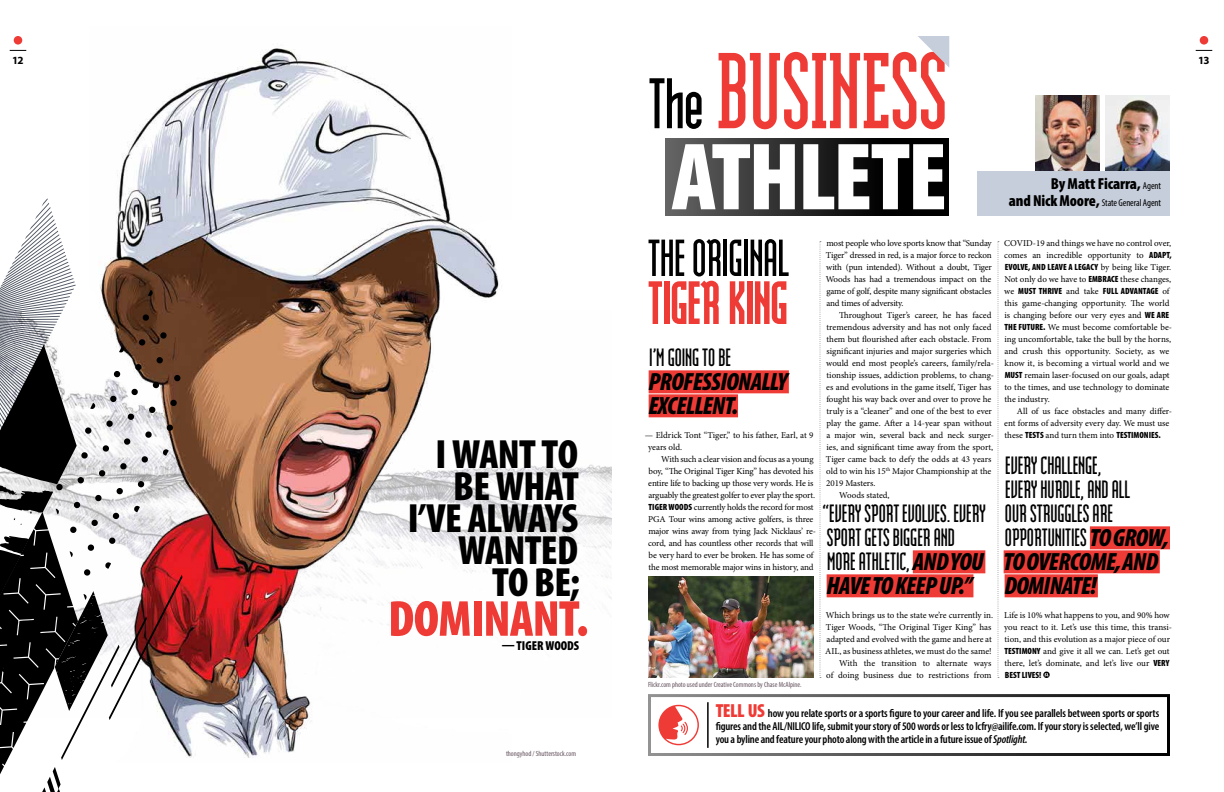
<style>
.page{position:relative;width:1224px;height:792px;background:#fff}
.page>*{position:absolute;margin:0;border:0;box-sizing:border-box;transform-origin:0 0}
.t1{font:700 107.6px "Modula OT Serif";letter-spacing:-.025em;color:#ef3b36}
.t2{font:900 condensed 96.5px "Myriad Pro";letter-spacing:-.025em;color:#fff}
.t3{font:900 61px "Modula OT Sans";letter-spacing:-.035em;color:#ef3b36}
.t4{font:700 52px "Modula OT Sans";letter-spacing:-.035em;color:#000}
.t5{font:900 condensed 51px "Myriad Pro";letter-spacing:-.015em;color:#ef3b36}
.t6{font:900 condensed 41px/32px "Myriad Pro";letter-spacing:-.02em;color:#000;text-align:right}
.t7{font:700 25px/24px "Modula OT Sans";letter-spacing:-.02em;color:#000}
.t8{font:italic 900 condensed 25px/24px "Myriad Pro";letter-spacing:-.025em;color:#000}
.t9{font:900 condensed 16px "Myriad Pro";letter-spacing:-.01em;color:#000}
.t10{font:900 condensed 13px "Myriad Pro";color:#000}
.t11{font:600 condensed 11.5px/13px "Myriad Pro";letter-spacing:-.015em;color:#000;text-align:justify}
.t12{font:700 11px "Myriad Pro";color:#000}
.t13{font:condensed 10px "Myriad Pro";letter-spacing:-.01em;color:#000}
.t14{font:9px/12px "Minion Pro";letter-spacing:-.005em;color:#000}
.t15{font:900 condensed 9px "Myriad Pro";color:#000}
.t16{font:condensed 7.5px "Myriad Pro";color:#675460}
.s1{font-family:"Modula OT Sans";font-size:71.4px;color:#000}
.s2{font-weight:400;font-size:10px}
.s3{font-weight:900;font-size:16px}
.s4{font-family:"Myriad Pro";font-weight:900;font-stretch:condensed}
.s5{font-family:"Myriad Pro";font-weight:900;font-style:italic;font-stretch:condensed}
.s6{font-family:"Minion Pro";font-weight:400;font-stretch:normal}
.s7{font-weight:900;font-size:19px;color:#ef3b36}
.s8{font-style:italic}
</style>
<div class="page">
<img style="left:512px;top:464px;width:100px;height:135px">
<img style="left:117px;top:48px;width:395px;height:710px">
<div style="left:648px;top:694px;width:522px;height:62px;border:3px solid #000"></div>
<hr style="left:707px;top:702px;width:2px;height:46px;background:#000">
<svg style="left:658px;top:705px;width:41px;height:40px"></svg>
<div style="left:649px;top:370px;width:140px;height:23px;background:#ef3b36"></div>
<div style="left:649px;top:394px;width:89px;height:23px;background:#ef3b36"></div>
<div style="left:913px;top:550px;width:72px;height:23px;background:#ef3b36"></div>
<div style="left:827px;top:574px;width:146px;height:23px;background:#ef3b36"></div>
<div style="left:1090px;top:526px;width:80px;height:23px;background:#ef3b36"></div>
<div style="left:1004px;top:550px;width:156px;height:23px;background:#ef3b36"></div>
<div style="left:1005px;top:574px;width:93px;height:23px;background:#ef3b36"></div>
<svg style="left:1043px;top:672px;width:7px;height:6px"></svg>
<div style="left:666px;top:138px;width:283px;height:78px;background:linear-gradient(to right,#606060,#000)"></div>
<svg style="left:918px;top:36px;width:31px;height:31px"></svg>
<div style="left:977px;top:171px;width:193px;height:45px;background:#c6cedb"></div>
<img style="left:1035px;top:95px;width:65px;height:76px">
<svg style="left:998px;top:241px;width:1px;height:437px"></svg>
<svg style="left:820px;top:241px;width:1px;height:437px"></svg>
<img style="left:1105px;top:95px;width:65px;height:76px">
<img style="left:648px;top:577px;width:166px;height:101px">
<svg style="left:0;top:198px;width:183px;height:594px"></svg>
<svg style="left:10px;top:50px;width:16px;height:1px"></svg>
<div style="left:14px;top:36px;width:8px;height:9px;background:#ef3b36;border-radius:50%"></div>
<svg style="left:1196px;top:50px;width:16px;height:1px"></svg>
<div style="left:1200px;top:36px;width:8px;height:9px;background:#ef3b36;border-radius:50%"></div>
<h1 class="t1" style="left:648px;top:37px;width:301px"><span class="s1">The</span> BUSINESS</h1>
<h2 class="t2" style="left:671px;top:115px;width:277px">ATHLETE</h2>
<p class="t12" style="left:12px;top:53px;width:13px">12</p>
<p class="t12" style="left:1198px;top:53px;width:13px">13</p>
<h3 class="t9" style="left:1051px;top:174px;width:112px">By Matt Ficarra, <span class="s2">Agent</span></h3>
<p class="t13" style="left:1009px;top:197px;width:154px"><span class="s3">and Nick Moore,</span> State General Agent</p>
<h3 class="t6" style="left:408px;top:437px;width:174px">I WANT TO<br>BE WHAT<br>I’VE ALWAYS<br>WANTED<br>TO BE;</h3>
<h3 class="t5" style="left:388px;top:586px;width:202px">DOMINANT.</h3>
<h3 class="t10" style="left:502px;top:637px;width:79px">— TIGER WOODS</h3>
<p class="t16" style="left:506px;top:749px;width:71px">thongyhod / Shutterstock.com</p>
<h3 class="t4" style="left:648px;top:232px;width:143px">THE ORIGINAL</h3>
<h3 class="t3" style="left:648px;top:272px;width:142px">TIGER KING</h3>
<h3 class="t7" style="left:649px;top:345px;width:84px">I’M GOING TO BE</h3>
<h3 class="t8" style="left:649px;top:369px;width:140px">PROFESSIONALLY<br>EXCELLENT.</h3>
<p class="t14" style="left:648px;top:429px;width:167px;text-indent:-3px">— Eldrick Tont “Tiger,” to his father, Earl, at 9 years old.</p>
<p class="t14" style="left:648px;top:453px;width:169px;text-indent:13px">With such a clear vision and focus as a young boy, “The Original Tiger King” has devoted his entire life to backing up those very words. He is arguably the greatest golfer to ever play the sport.<br><span class="s4">TIGER WOODS</span> currently holds the record for most PGA Tour wins among active golfers, is three major wins away from tying Jack Nicklaus’ re&shy;cord, and has countless other records that will be very hard to ever be broken. He has some of the most memorable major wins in history, and</p>
<p class="t14" style="left:826px;top:237px;width:168px;text-align:justify">most people who love sports know that “Sunday Tiger” dressed in red, is a major force to reckon with (pun intended). Without a doubt, Tiger Woods has had a tremendous impact on the game of golf, despite many significant obstacles and times of adversity.</p>
<p class="t14" style="left:839px;top:309px;width:154px">Throughout Tiger’s career, he has faced</p>
<p class="t14" style="left:826px;top:321px;width:167px">tremendous adversity and has not only faced</p>
<p class="t14" style="left:826px;top:333px;width:167px">them but flourished after each obstacle. From</p>
<p class="t14" style="left:826px;top:345px;width:167px">significant injuries and major surgeries which</p>
<p class="t14" style="left:826px;top:357px;width:169px">would end most people’s careers, family/rela-</p>
<p class="t14" style="left:826px;top:369px;width:169px">tionship issues, addiction problems, to chang-</p>
<p class="t14" style="left:826px;top:381px;width:167px">es and evolutions in the game itself, Tiger has</p>
<p class="t14" style="left:826px;top:393px;width:167px">fought his way back over and over to prove he</p>
<p class="t14" style="left:826px;top:405px;width:167px">truly is a “cleaner” and one of the best to ever</p>
<p class="t14" style="left:826px;top:417px;width:167px">play the game. After a 14-year span without</p>
<p class="t14" style="left:826px;top:429px;width:169px">a major win, several back and neck surger-</p>
<p class="t14" style="left:827px;top:441px;width:168px">ies, and significant time away from the sport,</p>
<p class="t14" style="left:826px;top:453px;width:167px">Tiger came back to defy the odds at 43 years</p>
<p class="t14" style="left:826px;top:465px;width:167px">old to win his 15<sup>th</sup> Major Championship at the</p>
<p class="t14" style="left:826px;top:477px;width:51px">2019 Masters.</p>
<p class="t14" style="left:839px;top:489px;width:52px">Woods stated,</p>
<h3 class="t7" style="left:822px;top:501px;width:166px">“EVERY SPORT EVOLVES. EVERY<br>SPORT GETS BIGGER AND<br>MORE ATHLETIC, <span class="s5">AND YOU</span></h3>
<h3 class="t8" style="left:827px;top:573px;width:147px">HAVE TO KEEP UP.”</h3>
<p class="t14" style="left:825px;top:609px;width:169px;text-align:right">Which brings us to the state we’re currently in.<br>Tiger Woods, “The Original Tiger King” has adapted and evolved with the game and here at AIL, as business athletes, we must do the same!<br>With the transition to alternate ways<br>of doing business due to restrictions from</p>
<p class="t16" style="left:648px;top:680px;width:155px">Flickr.com photo used under Creative Commons by Chase McAlpine.</p>
<p class="t14" style="left:1004px;top:237px;width:169px">COVID-19 and things we have no control over, comes an incredible opportunity to <span class="s4">ADAPT,</span></p>
<p class="t15" style="left:1005px;top:261px;width:168px">EVOLVE, AND LEAVE A LEGACY <span class="s6">by being like Tiger.</span></p>
<p class="t14" style="left:1004px;top:273px;width:168px">Not only do we have to <span class="s4">EMBRACE</span> these changes,</p>
<p class="t15" style="left:1004px;top:285px;width:167px"><span class="s6">we</span> MUST THRIVE <span class="s6">and take</span> FULL ADVANTAGE <span class="s6">of</span></p>
<p class="t14" style="left:1004px;top:297px;width:169px">this game-changing opportunity. The world is changing before our very eyes and <span class="s4">WE ARE THE FUTURE.</span> We must become comfortable be&shy;ing uncomfortable, take the bull by the horns, and crush this opportunity. Society, as we know it, is becoming a virtual world and we <span class="s4">MUST</span> remain laser-focused on our goals, adapt to the times, and use technology to dominate the industry.</p>
<p class="t14" style="left:1004px;top:405px;width:169px;text-indent:12px">All of us face obstacles and many differ&shy;ent forms of adversity every day. We must use these <span class="s4">TESTS</span> and turn them into <span class="s4">TESTIMONIES.</span></p>
<h3 class="t7" style="left:1005px;top:453px;width:166px">EVERY CHALLENGE,<br>EVERY HURDLE, AND ALL<br>OUR STRUGGLES ARE<br>OPPORTUNITIES <span class="s5">TO GROW,</span></h3>
<h3 class="t8" style="left:1004px;top:549px;width:156px">TO OVERCOME, AND<br>DOMINATE!</h3>
<p class="t14" style="left:1004px;top:609px;width:169px">Life is 10% what happens to you, and 90% how you react to it. Let’s use this time, this transi&shy;tion, and this evolution as a major piece of our <span class="s4">TESTIMONY</span> and give it all we can. Let’s get out there, let’s dominate, and let’s live our <span class="s4">VERY</span></p>
<p class="t15" style="left:1005px;top:669px;width:38px">BEST LIVES!</p>
<p class="t11" style="left:716px;top:706px;width:445px"><span class="s7">TELL US</span> how you relate sports or a sports figure to your career and life. If you see parallels between sports or sports figures and the AIL/NILICO life, submit your story of 500 words or less to lcfry@ailife.com. If your story is selected, we’ll give you a byline and feature your photo along with the article in a future issue of <span class="s8">Spotlight.</span></p>
</div>
